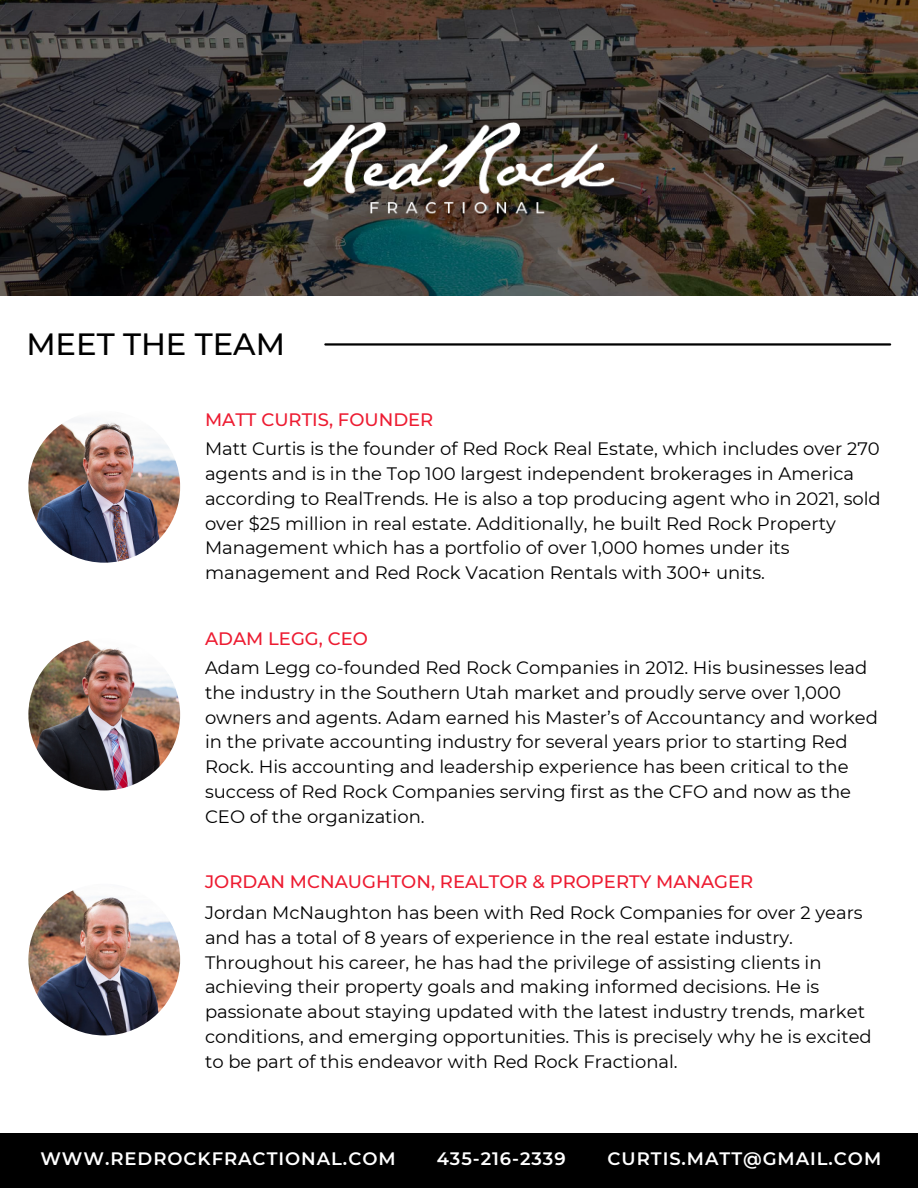
<style>
.page{position:relative;width:918px;height:1188px;background:#fff}
.page>*{position:absolute;margin:0;border:0;box-sizing:border-box;transform-origin:0 0}
.t1{font:500 30.75px "Montserrat";color:#000}
.t2{font:18px/24.8px "Montserrat";color:#000}
.t3{font:500 18px "Montserrat";color:#ed1b31}
.t4{font:600 18px "Montserrat";letter-spacing:.055em;color:#fff}
</style>
<div class="page">
<img style="left:28px;top:411px;width:152px;height:152px;border-radius:50%">
<img style="left:28px;top:639px;width:152px;height:151px;border-radius:50%">
<img style="left:28px;top:884px;width:152px;height:151px;border-radius:50%">
<hr style="left:325px;top:343px;width:565px;height:3px;background:#000">
<div style="left:0;top:1133px;width:918px;height:55px;background:#000"></div>
<img style="left:0;top:0;width:918px;height:296px">
<img style="left:304px;top:123px;width:310px;height:94px">
<p class="t1" style="left:26px;top:325px;width:260px">MEET THE TEAM</p>
<p class="t3" style="left:205px;top:409px;width:230px">MATT CURTIS, FOUNDER</p>
<p class="t2" style="left:205px;top:437px;width:677px">Matt Curtis is the founder of Red Rock Real Estate, which includes over 270 agents and is in the Top 100 largest independent brokerages in America according to RealTrends. He is also a top producing agent who in 2021, sold over $25 million in real estate. Additionally, he built Red Rock Property Management which has a portfolio of over 1,000 homes under its management and Red Rock Vacation Rentals with 300+ units.</p>
<p class="t3" style="left:205px;top:627px;width:164px">ADAM LEGG, CEO</p>
<p class="t2" style="left:205px;top:655px;width:674px">Adam Legg co-founded Red Rock Companies in 2012. His businesses lead the industry in the Southern Utah market and proudly serve over 1,000 owners and agents. Adam earned his Master’s of Accountancy and worked in the private accounting industry for several years prior to starting Red Rock. His accounting and leadership experience has been critical to the success of Red Rock Companies serving first as the CFO and now as the CEO of the organization.</p>
<p class="t3" style="left:205px;top:871px;width:550px">JORDAN MCNAUGHTON, REALTOR &amp; PROPERTY MANAGER</p>
<p class="t2" style="left:205px;top:900px;width:668px">Jordan McNaughton has been with Red Rock Companies for over 2 years and has a total of 8 years of experience in the real estate industry.<br>Throughout his career, he has had the privilege of assisting clients in achieving their property goals and making informed decisions. He is passionate about staying updated with the latest industry trends, market conditions, and emerging opportunities. This is precisely why he is excited to be part of this endeavor with Red Rock Fractional.</p>
<p class="t4" style="left:40px;top:1148px;width:357px">WWW.REDROCKFRACTIONAL.COM</p>
<p class="t4" style="left:437px;top:1148px;width:130px">435-216-2339</p>
<p class="t4" style="left:608px;top:1148px;width:275px">CURTIS.MATT@GMAIL.COM</p>
</div>
